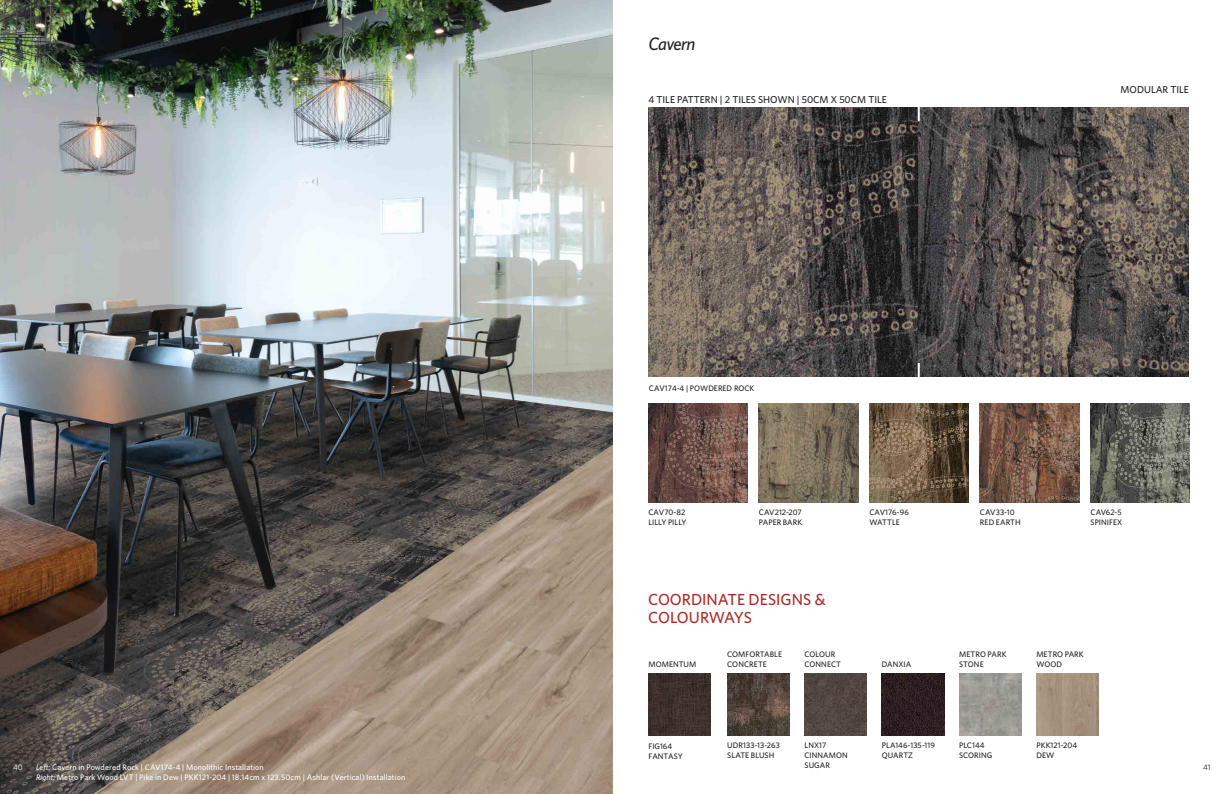
<style>
.page{position:relative;width:1225px;height:794px;background:#fff}
.page>*{position:absolute;margin:0;border:0;box-sizing:border-box;transform-origin:0 0}
.t1{font:italic 500 18px "Whitney";letter-spacing:-.04em;color:#231f20}
.t2{font:500 16px/18px "Whitney";color:#ac2b27}
.t3{font:500 10px "Whitney";color:#231f20}
.t4{font:500 8px/10px "Whitney";letter-spacing:.005em;color:#231f20}
.Caption_on_Image{font:500 8px "Whitney";letter-spacing:.015em;color:#fff}
.t5{font:8px "Whitney";color:#fff}
.t6{font:8px "Whitney";color:#231f20}
.s1{font-style:italic}
</style>
<div class="page">
<img style="left:0;top:0;width:612px;height:794px">
<img style="left:648px;top:673px;width:63px;height:62px">
<img style="left:727px;top:673px;width:62px;height:62px">
<img style="left:882px;top:673px;width:62px;height:62px">
<img style="left:804px;top:673px;width:63px;height:62px">
<img style="left:959px;top:673px;width:62px;height:62px">
<img style="left:1036px;top:673px;width:62px;height:62px">
<img style="left:869px;top:404px;width:99px;height:98px">
<img style="left:1090px;top:404px;width:99px;height:98px">
<img style="left:759px;top:404px;width:99px;height:98px">
<img style="left:980px;top:404px;width:99px;height:98px">
<img style="left:648px;top:403px;width:99px;height:99px">
<img style="left:648px;top:108px;width:540px;height:268px">
<hr style="left:917px;top:93px;width:2px;height:28px;background:#fff">
<hr style="left:917px;top:363px;width:2px;height:28px;background:#fff">
<p class="t1" style="left:648px;top:32px;width:49px">Cavern</p>
<p class="t3" style="left:648px;top:93px;width:240px">4 TILE PATTERN | 2 TILES SHOWN | 50CM X 50CM TILE</p>
<p class="t3" style="left:1120px;top:83px;width:70px">MODULAR TILE</p>
<p class="t4" style="left:649px;top:383px;width:107px">CAV174-4 | POWDERED ROCK</p>
<p class="t4" style="left:648px;top:507px;width:39px">CAV70-82</p>
<p class="t4" style="left:648px;top:517px;width:40px">LILLY PILLY</p>
<p class="t4" style="left:759px;top:507px;width:44px">CAV212-207</p>
<p class="t4" style="left:759px;top:517px;width:45px">PAPER BARK</p>
<p class="t2" style="left:648px;top:590px;width:179px">COORDINATE DESIGNS &amp;<br>COLOURWAYS</p>
<p class="t4" style="left:648px;top:659px;width:49px">MOMENTUM</p>
<p class="t4" style="left:727px;top:649px;width:56px">COMFORTABLE<br>CONCRETE</p>
<p class="t4" style="left:804px;top:649px;width:38px">COLOUR<br>CONNECT</p>
<p class="t4" style="left:869px;top:507px;width:41px">CAV176-96</p>
<p class="t4" style="left:869px;top:517px;width:32px">WATTLE</p>
<p class="t4" style="left:882px;top:659px;width:31px">DANXIA</p>
<p class="t4" style="left:980px;top:507px;width:36px">CAV33-10</p>
<p class="t4" style="left:980px;top:517px;width:42px">RED EARTH</p>
<p class="t4" style="left:1090px;top:507px;width:33px">CAV62-5</p>
<p class="t4" style="left:1090px;top:517px;width:33px">SPINIFEX</p>
<p class="t4" style="left:959px;top:649px;width:49px">METRO PARK<br>STONE</p>
<p class="t4" style="left:1036px;top:649px;width:49px">METRO PARK<br>WOOD</p>
<p class="t4" style="left:959px;top:740px;width:27px">PLC144</p>
<p class="t4" style="left:959px;top:750px;width:35px">SCORING</p>
<p class="t4" style="left:804px;top:740px;width:45px">LNX17<br>CINNAMON<br>SUGAR</p>
<p class="t4" style="left:882px;top:740px;width:55px">PLA146-135-119<br>QUARTZ</p>
<p class="t4" style="left:727px;top:740px;width:54px">UDR133-13-263<br>SLATE BLUSH</p>
<p class="t4" style="left:1036px;top:740px;width:42px">PKK121-204</p>
<p class="t4" style="left:1036px;top:750px;width:19px">DEW</p>
<p class="t4" style="left:648px;top:741px;width:25px">FIG164</p>
<p class="t4" style="left:648px;top:751px;width:36px">FANTASY</p>
<p class="Caption_on_Image" style="left:36px;top:762px;width:229px"><span class="s1">Left:</span> Cavern in Powdered Rock | CAV174-4 | Monolithic Installation</p>
<p class="Caption_on_Image" style="left:36px;top:772px;width:371px"><span class="s1">Right:</span> Metro Park Wood LVT | Pike in Dew | PKK121-204 | 18.14cm x 123.50cm | Ashlar (Vertical) Installation</p>
<p class="t5" style="left:13px;top:762px;width:11px">40</p>
<p class="t6" style="left:1203px;top:762px;width:9px">41</p>
</div>
